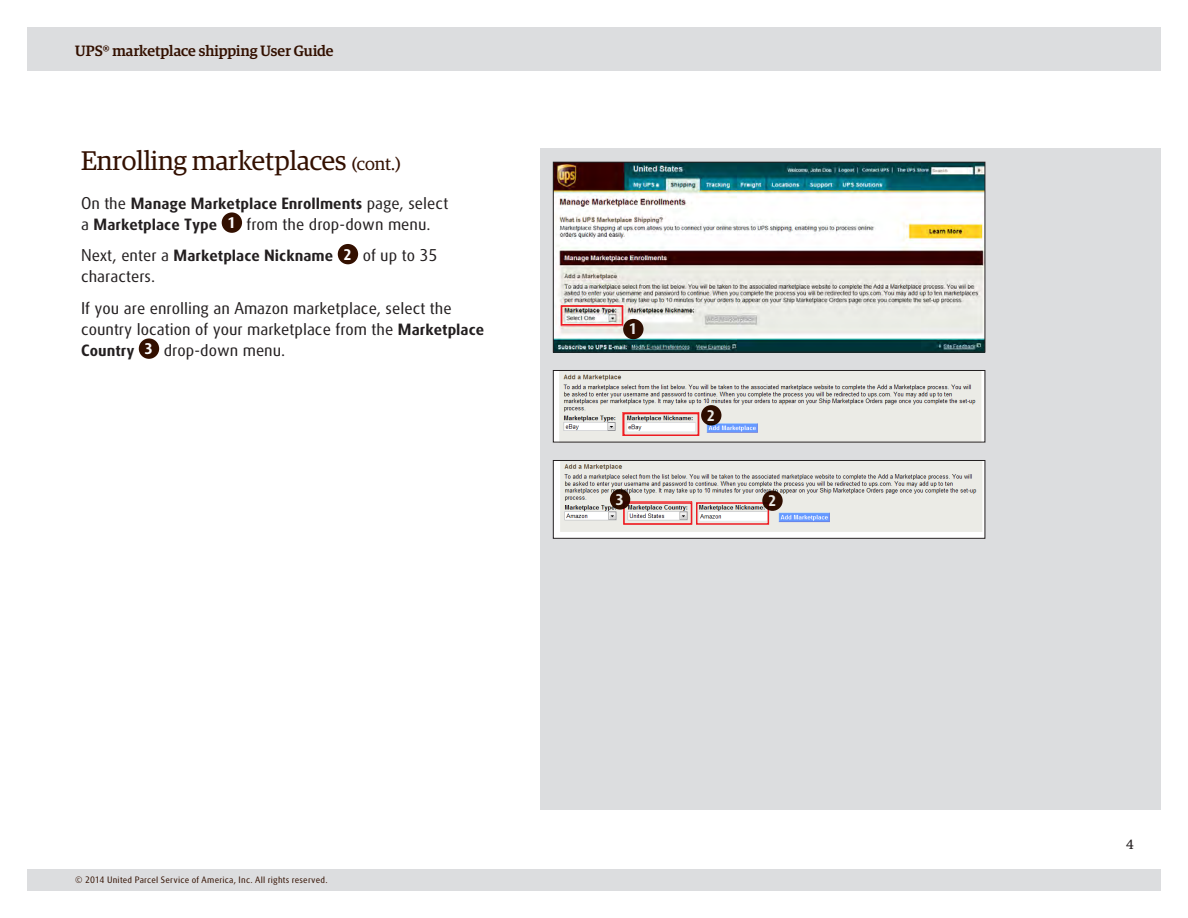
<style>
.page{position:relative;width:1188px;height:918px;background:#fff}
.page>*{position:absolute;margin:0;border:0;box-sizing:border-box;transform-origin:0 0}
.Header_1{font:27px "Guardian Egyp";color:#331000}
.Body{font:16.5px/21px "UPS Sans";color:#231f20}
.Body-2{font:700 15.75px "UPS Sans";color:#231f20}
.t1{font:500 15px "Guardian Egyp";color:#331000}
.t2{font:700 14.85px "UPS Sans";color:#fff}
.t3{font:13.5px "Guardian Egyp";color:#231f20}
.t4{font:9px "UPS Sans";letter-spacing:.025em;color:#331000}
.s1{font-size:18px}
.s2{font-weight:400;font-size:16.5px}
.s3{font-weight:700;font-size:15.75px}
.s4{font-weight:700;font-size:14.85px;color:#fff}
</style>
<div class="page">
<div style="left:540px;top:148px;width:621px;height:662px;background:#dcdddf"></div>
<div style="left:27px;top:869px;width:1134px;height:22px;background:#dcdddf"></div>
<div style="left:27px;top:27px;width:1134px;height:43px;background:#dcdddf"></div>
<div style="left:222px;top:212px;width:20px;height:21px;background:#331000;border-radius:50%"></div>
<div style="left:338px;top:244px;width:20px;height:20px;background:#331000;border-radius:50%"></div>
<div style="left:139px;top:338px;width:20px;height:21px;background:#331000;border-radius:50%"></div>
<img style="left:555px;top:164px;width:428px;height:186px">
<div style="left:553px;top:162px;width:432px;height:190px;border:1px solid #231f20"></div>
<div style="left:561px;top:305px;width:62px;height:21px;border:2px solid #ee1d23"></div>
<img style="left:555px;top:462px;width:428px;height:75px">
<div style="left:553px;top:460px;width:432px;height:79px;border:1px solid #231f20"></div>
<div style="left:623px;top:502px;width:69px;height:23px;border:2px solid #ee1d23"></div>
<img style="left:555px;top:372px;width:428px;height:68px">
<div style="left:553px;top:370px;width:432px;height:72px;border:1px solid #231f20"></div>
<div style="left:623px;top:413px;width:76px;height:23px;border:2px solid #ee1d23"></div>
<div style="left:623px;top:319px;width:21px;height:20px;background:#331000;border-radius:50%"></div>
<div style="left:701px;top:405px;width:20px;height:20px;background:#331000;border-radius:50%"></div>
<div style="left:696px;top:502px;width:73px;height:23px;border:2px solid #ee1d23"></div>
<div style="left:762px;top:490px;width:21px;height:21px;background:#331000;border-radius:50%"></div>
<div style="left:610px;top:489px;width:20px;height:21px;background:#331000;border-radius:50%"></div>
<p class="t1" style="left:75px;top:40px;width:260px">UPS® marketplace shipping User Guide</p>
<p class="Header_1" style="left:81px;top:142px;width:321px">Enrolling marketplaces <span class="s1">(cont.)</span></p>
<p class="Body-2" style="left:81px;top:194px;width:369px"><span class="s2">On the</span> Manage Marketplace Enrollments <span class="s2">page, select</span></p>
<p class="Body" style="left:81px;top:214px;width:349px">a <span class="s3">Marketplace Type</span> <span class="s4">1</span> from the drop-down menu.</p>
<p class="Body" style="left:81px;top:245px;width:358px">Next, enter a <span class="s3">Marketplace Nickname</span> <span class="s4">2</span> of up to 35 characters.</p>
<p class="Body" style="left:81px;top:298px;width:405px">If you are enrolling an Amazon marketplace, select the country location of your marketplace from the <span class="s3">Marketplace<br>Country</span> <span class="s4">3</span> drop-down menu.</p>
<p class="t2" style="left:629px;top:321px;width:10px">1</p>
<p class="t2" style="left:706px;top:407px;width:10px">2</p>
<p class="t2" style="left:615px;top:491px;width:10px">3</p>
<p class="t2" style="left:768px;top:492px;width:10px">2</p>
<p class="t4" style="left:75px;top:875px;width:254px">© 2014 United Parcel Service of America, Inc. All rights reserved.</p>
<p class="t3" style="left:1126px;top:835px;width:9px">4</p>
</div>
